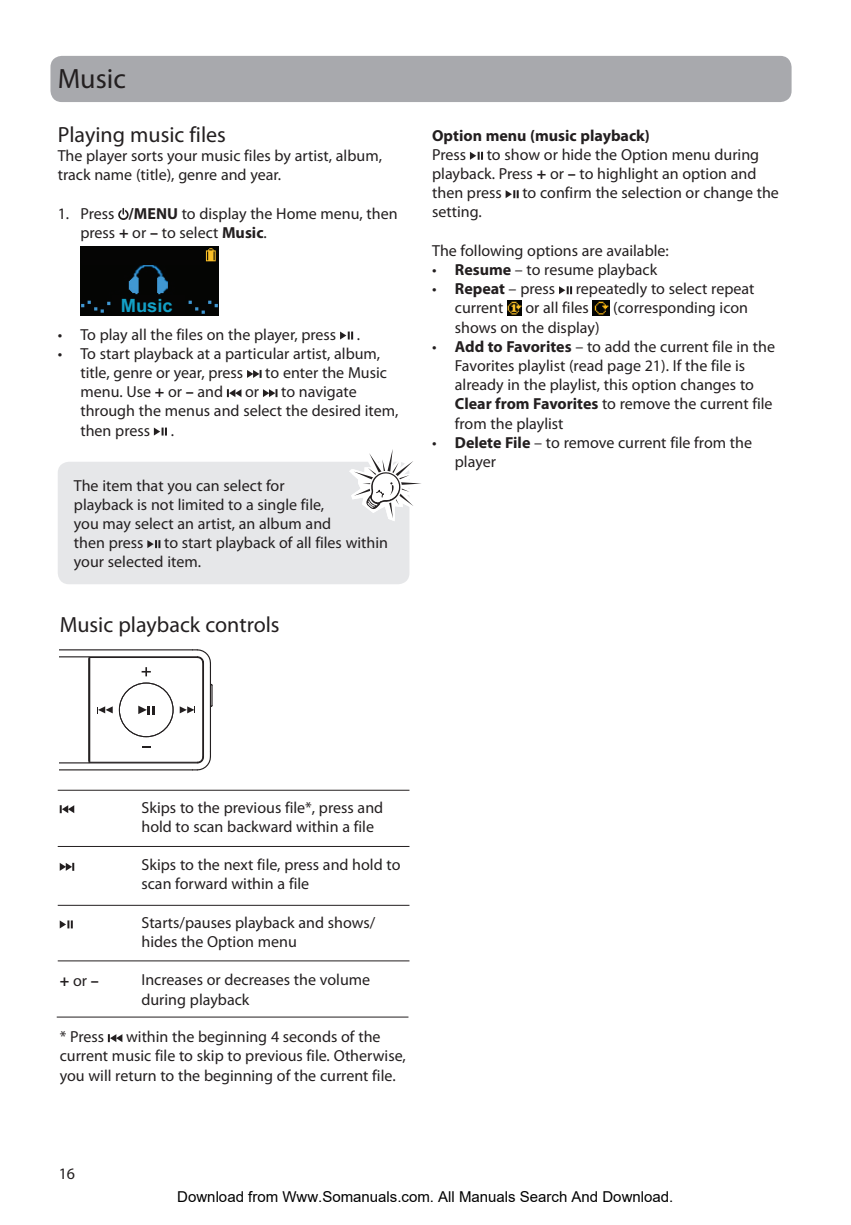
<style>
.page{position:relative;width:851px;height:1225px;background:#fff}
.page>*{position:absolute;margin:0;border:0;box-sizing:border-box;transform-origin:0 0}
.t1{font:28px "Myriad Pro";color:#231f20}
.t2{font:22px "Myriad Pro";color:#231f20}
.t3{font:700 18.4px "Arial";color:#13a0c6}
.t4{font:16px/19.2px "Myriad Pro";color:#231f20}
.t5{font:700 16px "Myriad Pro";color:#231f20}
.t6{font:15px "Arial";color:#000}
.s1{font-weight:700}
.s2{font-weight:400}
</style>
<div class="page">
<div style="left:50px;top:56px;width:741px;height:46px;background:#a8a9ad;border-radius:11px"></div>
<svg style="left:60px;top:805px;width:14px;height:8px"></svg>
<svg style="left:60px;top:863px;width:14px;height:8px"></svg>
<svg style="left:60px;top:920px;width:13px;height:8px"></svg>
<hr style="left:58px;top:846px;width:351px;height:1px;background:#231f20">
<hr style="left:58px;top:905px;width:351px;height:1px;background:#231f20">
<hr style="left:58px;top:960px;width:351px;height:1px;background:#231f20">
<hr style="left:57px;top:1016px;width:351px;height:1px;background:#231f20">
<hr style="left:58px;top:789px;width:351px;height:1px;background:#231f20">
<div style="left:118px;top:209px;width:11px;height:11px;border:2px solid #231f20;border-radius:50%"></div>
<svg style="left:121px;top:207px;width:4px;height:8px"></svg>
<img style="left:80px;top:247px;width:138px;height:69px">
<div style="left:112px;top:295px;width:73px;height:21px;background:#050504"></div>
<div style="left:82px;top:247px;width:122px;height:18px;background:#050504"></div>
<svg style="left:340px;top:331px;width:13px;height:8px"></svg>
<svg style="left:247px;top:370px;width:14px;height:8px"></svg>
<svg style="left:227px;top:389px;width:14px;height:8px"></svg>
<svg style="left:263px;top:389px;width:14px;height:8px"></svg>
<svg style="left:154px;top:427px;width:13px;height:8px"></svg>
<svg style="left:108px;top:1034px;width:14px;height:8px"></svg>
<div style="left:58px;top:462px;width:351px;height:122px;background:#e6e7e9;border-radius:11px"></div>
<svg style="left:147px;top:540px;width:13px;height:8px"></svg>
<svg style="left:349px;top:449px;width:72px;height:72px"></svg>
<svg style="left:470px;top:152px;width:13px;height:8px"></svg>
<svg style="left:505px;top:190px;width:13px;height:8px"></svg>
<svg style="left:559px;top:286px;width:13px;height:8px"></svg>
<img style="left:507px;top:301px;width:14px;height:14px">
<img style="left:592px;top:301px;width:17px;height:14px">
<hr style="left:59px;top:656px;width:138px;height:1px;background:#231f20">
<hr style="left:59px;top:769px;width:133px;height:1px;background:#231f20">
<hr style="left:59px;top:762px;width:138px;height:1px;background:#231f20">
<hr style="left:90px;top:657px;width:107px;height:1px;background:#231f20">
<hr style="left:89px;top:657px;width:1px;height:105px;background:#231f20">
<hr style="left:202px;top:663px;width:1px;height:94px;background:#231f20">
<hr style="left:203px;top:663px;width:1px;height:94px;background:#231f20">
<svg style="left:192px;top:649px;width:19px;height:19px"></svg>
<hr style="left:210px;top:668px;width:1px;height:84px;background:#231f20">
<svg style="left:192px;top:752px;width:19px;height:19px"></svg>
<svg style="left:211px;top:683px;width:1px;height:24px"></svg>
<div style="left:119px;top:682px;width:54px;height:55px;border:1px solid #231f20;border-radius:50%"></div>
<svg style="left:142px;top:746px;width:8px;height:2px"></svg>
<svg style="left:142px;top:667px;width:9px;height:9px"></svg>
<svg style="left:138px;top:705px;width:16px;height:9px"></svg>
<hr style="left:59px;top:649px;width:133px;height:1px;background:#231f20">
<svg style="left:97px;top:706px;width:16px;height:7px"></svg>
<svg style="left:180px;top:706px;width:15px;height:7px"></svg>
<h1 class="t1" style="left:58px;top:68px;width:70px">Music</h1>
<h2 class="t2" style="left:58px;top:126px;width:170px">Playing music files</h2>
<p class="t4" style="left:58px;top:147px;width:326px">The player sorts your music files by artist, album, track name (title), genre and year.</p>
<p class="t4" style="left:80px;top:205px;width:319px;text-indent:-23px">1. Press <span class="s1">/MENU</span> to display the Home menu, then press <span class="s1">+</span> or <span class="s1">–</span> to select <span class="s1">Music</span>.</p>
<p class="t3" style="left:121px;top:299px;width:53px">Music</p>
<p class="t4" style="left:58px;top:326px;width:280px">• To play all the files on the player, press</p>
<p class="t4" style="left:357px;top:326px;width:5px">.</p>
<p class="t4" style="left:80px;top:345px;width:301px;text-indent:-23px">• To start playback at a particular artist, album, title, genre or year, press</p>
<p class="t4" style="left:265px;top:364px;width:123px">to enter the Music</p>
<p class="t4" style="left:80px;top:383px;width:144px">menu. Use <span class="s1">+</span> or <span class="s1">–</span> and</p>
<p class="t4" style="left:245px;top:383px;width:16px">or</p>
<p class="t4" style="left:80px;top:383px;width:319px;text-indent:201px">to navigate through the menus and select the desired item, then press</p>
<p class="t4" style="left:171px;top:422px;width:5px">.</p>
<p class="t4" style="left:74px;top:477px;width:259px">The item that you can select for playback is not limited to a single file, you may select an artist, an album and then press</p>
<p class="t4" style="left:74px;top:534px;width:315px;text-indent:90px">to start playback of all files within your selected item.</p>
<h2 class="t2" style="left:60px;top:616px;width:221px">Music playback controls</h2>
<p class="t5" style="left:432px;top:129px;width:219px">Option menu (music playback)</p>
<p class="t4" style="left:432px;top:146px;width:36px">Press</p>
<p class="t4" style="left:432px;top:146px;width:328px;text-indent:55px">to show or hide the Option menu during playback. Press <span class="s1">+</span> or <span class="s1">–</span> to highlight an option and then press</p>
<p class="t4" style="left:522px;top:184px;width:258px">to confirm the selection or change the</p>
<p class="t4" style="left:432px;top:204px;width:51px">setting.</p>
<p class="t4" style="left:432px;top:242px;width:238px">The following options are available:</p>
<p class="t4" style="left:432px;top:261px;width:226px">• <span class="s1">Resume</span> – to resume playback</p>
<p class="t4" style="left:432px;top:280px;width:125px">• <span class="s1">Repeat</span> – press</p>
<p class="t4" style="left:575px;top:280px;width:180px">repeatedly to select repeat</p>
<p class="t4" style="left:455px;top:300px;width:50px">current</p>
<p class="t4" style="left:525px;top:300px;width:65px">or all files</p>
<p class="t4" style="left:613px;top:300px;width:136px">(corresponding icon</p>
<p class="t4" style="left:455px;top:319px;width:146px">shows on the display)</p>
<p class="t4" style="left:455px;top:338px;width:321px;text-indent:-23px">• <span class="s1">Add to Favorites</span> – to add the current file in the Favorites playlist (read page 21). If the file is already in the playlist, this option changes to <span class="s1">Clear from Favorites</span> to remove the current file from the playlist</p>
<p class="t4" style="left:455px;top:434px;width:299px;text-indent:-23px">• <span class="s1">Delete File</span> – to remove current file from the player</p>
<p class="t5" style="left:60px;top:974px;width:41px">+ <span class="s2">or</span> –</p>
<p class="t4" style="left:141px;top:799px;width:243px">Skips to the previous file*, press and hold to scan backward within a file</p>
<p class="t4" style="left:141px;top:856px;width:260px">Skips to the next file, press and hold to scan forward within a file</p>
<p class="t4" style="left:141px;top:914px;width:235px">Starts/pauses playback and shows/ hides the Option menu</p>
<p class="t4" style="left:141px;top:971px;width:230px">Increases or decreases the volume during playback</p>
<p class="t4" style="left:60px;top:1028px;width:347px;text-indent:66px">within the beginning 4 seconds of the current music file to skip to previous file. Otherwise, you will return to the beginning of the current file.</p>
<p class="t4" style="left:60px;top:1028px;width:46px">* Press</p>
<p class="t4" style="left:59px;top:1165px;width:18px">16</p>
<p class="t6" style="left:177px;top:1188px;width:497px">Download from Www.Somanuals.com. All Manuals Search And Download.</p>
</div>
